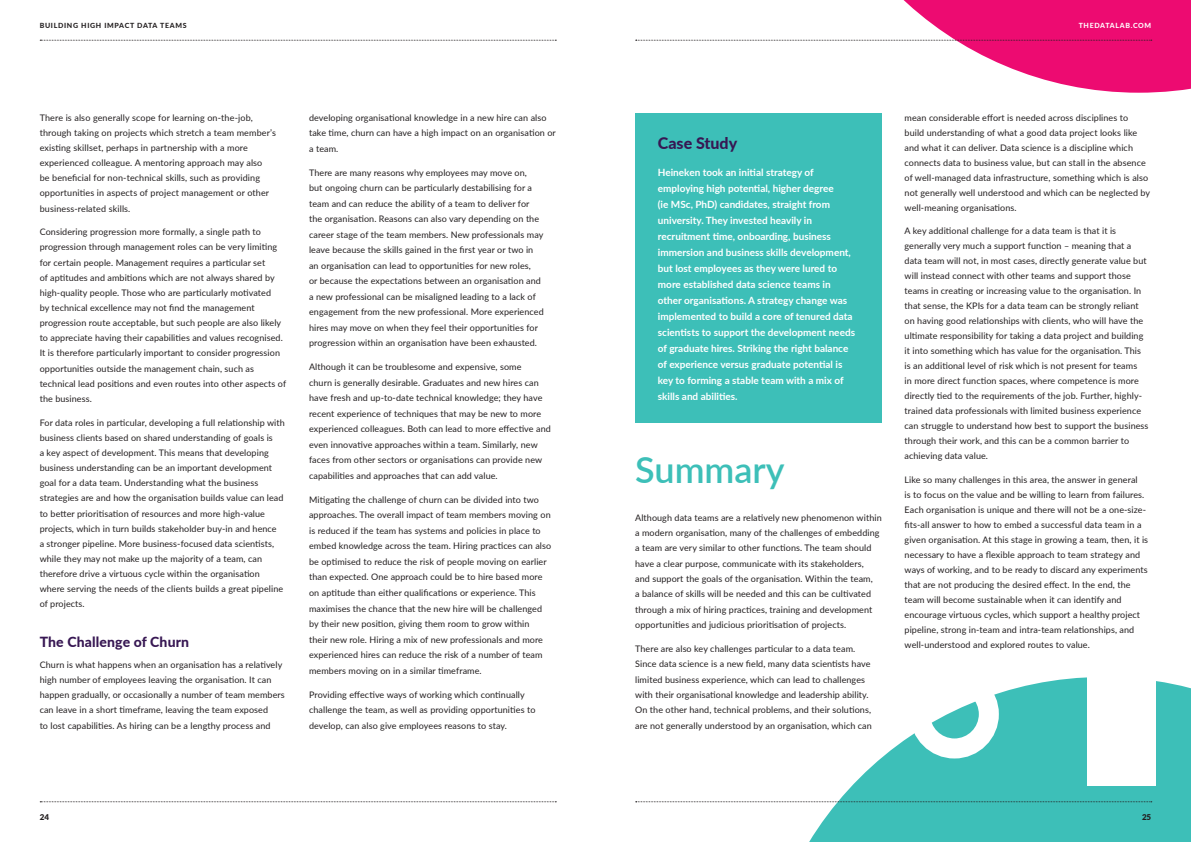
<style>
.page{position:relative;width:1191px;height:842px;background:#fff}
.page>*{position:absolute;margin:0;border:0;box-sizing:border-box;transform-origin:0 0}
.Large_Heading{font:600 36px "Lato";color:#3dbfb8}
.Case_Study_Heading{font:800 16px "Lato";color:#371753}
.Sub_Heading{font:800 14px "Lato";letter-spacing:.01em;color:#371753}
.Case_Study_Intro{font:700 10px/16px "Lato";color:#fff}
.Body_Copy{font:9px/15.2px "Lato";letter-spacing:.01em;color:#231f20}
.t1{font:900 8px "Lato";color:#231f20}
.t2{font:800 7px "Lato";letter-spacing:.1em;color:#231f20}
.t3{font:800 7px "Lato";letter-spacing:.1em;color:#fff}
</style>
<div class="page">
<svg style="left:758px;top:677px;width:433px;height:165px;fill:#3dbfb8"></svg>
<div style="left:1087px;top:668px;width:68px;height:118px;background:#fff"></div>
<div style="left:910px;top:670px;width:88px;height:88px;border:20px solid #fff;border-radius:50%"></div>
<svg style="left:40px;top:801px;width:516px;height:1px"></svg>
<svg style="left:40px;top:40px;width:516px;height:1px"></svg>
<svg style="left:635px;top:0;width:556px;height:93px"></svg>
<svg style="left:635px;top:801px;width:516px;height:1px"></svg>
<div style="left:635px;top:113px;width:247px;height:310px;background:#3dbfb8"></div>
<p class="t2" style="left:40px;top:21px;width:148px">BUILDING HIGH IMPACT DATA TEAMS</p>
<p class="Body_Copy" style="left:40px;top:109px;width:238px">There is also generally scope for learning on-the-job, through taking on projects which stretch a team member’s existing skillset, perhaps in partnership with a more experienced colleague. A mentoring approach may also<br>be beneficial for non-technical skills, such as providing opportunities in aspects of project management or other business-related skills.</p>
<p class="Body_Copy" style="left:40px;top:224px;width:248px">Considering progression more formally, a single path to progression through management roles can be very limiting for certain people. Management requires a particular set<br>of aptitudes and ambitions which are not always shared by high-quality people. Those who are particularly motivated<br>by technical excellence may not find the management progression route acceptable, but such people are also likely to appreciate having their capabilities and values recognised.<br>It is therefore particularly important to consider progression opportunities outside the management chain, such as technical lead positions and even routes into other aspects of the business.</p>
<p class="Body_Copy" style="left:40px;top:414px;width:247px">For data roles in particular, developing a full relationship with business clients based on shared understanding of goals is<br>a key aspect of development. This means that developing business understanding can be an important development goal for a data team. Understanding what the business strategies are and how the organisation builds value can lead to better prioritisation of resources and more high-value projects, which in turn builds stakeholder buy-in and hence<br>a stronger pipeline. More business-focused data scientists, while they may not make up the majority of a team, can therefore drive a virtuous cycle within the organisation where serving the needs of the clients builds a great pipeline of projects.</p>
<p class="Sub_Heading" style="left:40px;top:632px;width:151px">The Challenge of Churn</p>
<p class="Body_Copy" style="left:40px;top:657px;width:247px">Churn is what happens when an organisation has a relatively high number of employees leaving the organisation. It can happen gradually, or occasionally a number of team members can leave in a short timeframe, leaving the team exposed<br>to lost capabilities. As hiring can be a lengthy process and</p>
<p class="Body_Copy" style="left:309px;top:109px;width:248px;line-height:15.5px">developing organisational knowledge in a new hire can also take time, churn can have a high impact on an organisation or a team.</p>
<p class="Body_Copy" style="left:309px;top:164px;width:236px;line-height:15.5px">There are many reasons why employees may move on,<br>but ongoing churn can be particularly destabilising for a team and can reduce the ability of a team to deliver for the organisation. Reasons can also vary depending on the career stage of the team members. New professionals may leave because the skills gained in the first year or two in an organisation can lead to opportunities for new roles,<br>or because the expectations between an organisation and a new professional can be misaligned leading to a lack of engagement from the new professional. More experienced hires may move on when they feel their opportunities for progression within an organisation have been exhausted.</p>
<p class="Body_Copy" style="left:309px;top:359px;width:243px;line-height:15.5px">Although it can be troublesome and expensive, some<br>churn is generally desirable. Graduates and new hires can have fresh and up-to-date technical knowledge; they have recent experience of techniques that may be new to more experienced colleagues. Both can lead to more effective and even innovative approaches within a team. Similarly, new faces from other sectors or organisations can provide new capabilities and approaches that can add value.</p>
<p class="Body_Copy" style="left:309px;top:491px;width:244px;line-height:15.5px">Mitigating the challenge of churn can be divided into two approaches. The overall impact of team members moving on is reduced if the team has systems and policies in place to embed knowledge across the team. Hiring practices can also be optimised to reduce the risk of people moving on earlier than expected. One approach could be to hire based more on aptitude than either qualifications or experience. This maximises the chance that the new hire will be challenged by their new position, giving them room to grow within<br>their new role. Hiring a mix of new professionals and more experienced hires can reduce the risk of a number of team members moving on in a similar timeframe.</p>
<p class="Body_Copy" style="left:309px;top:686px;width:228px;line-height:15.5px">Providing effective ways of working which continually challenge the team, as well as providing opportunities to develop, can also give employees reasons to stay.</p>
<p class="t3" style="left:1078px;top:21px;width:74px">THEDATALAB.COM</p>
<p class="Case_Study_Heading" style="left:658px;top:131px;width:81px">Case Study</p>
<p class="Case_Study_Intro" style="left:658px;top:164px;width:199px">Heineken took an initial strategy of employing high potential, higher degree<br>(ie MSc, PhD) candidates, straight from university. They invested heavily in recruitment time, onboarding, business immersion and business skills development, but lost employees as they were lured to more established data science teams in other organisations. A strategy change was implemented to build a core of tenured data scientists to support the development needs of graduate hires. Striking the right balance of experience versus graduate potential is key to forming a stable team with a mix of skills and abilities.</p>
<p class="Large_Heading" style="left:635px;top:443px;width:151px">Summary</p>
<p class="Body_Copy" style="left:635px;top:509px;width:248px">Although data teams are a relatively new phenomenon within a modern organisation, many of the challenges of embedding a team are very similar to other functions. The team should have a clear purpose, communicate with its stakeholders,<br>and support the goals of the organisation. Within the team,<br>a balance of skills will be needed and this can be cultivated through a mix of hiring practices, training and development opportunities and judicious prioritisation of projects.</p>
<p class="Body_Copy" style="left:635px;top:640px;width:238px">There are also key challenges particular to a data team.<br>Since data science is a new field, many data scientists have limited business experience, which can lead to challenges with their organisational knowledge and leadership ability.<br>On the other hand, technical problems, and their solutions, are not generally understood by an organisation, which can</p>
<p class="Body_Copy" style="left:904px;top:109px;width:247px">mean considerable effort is needed across disciplines to<br>build understanding of what a good data project looks like and what it can deliver. Data science is a discipline which connects data to business value, but can stall in the absence of well-managed data infrastructure, something which is also not generally well understood and which can be neglected by well-meaning organisations.</p>
<p class="Body_Copy" style="left:904px;top:223px;width:245px">A key additional challenge for a data team is that it is generally very much a support function – meaning that a data team will not, in most cases, directly generate value but will instead connect with other teams and support those teams in creating or increasing value to the organisation. In that sense, the KPIs for a data team can be strongly reliant on having good relationships with clients, who will have the ultimate responsibility for taking a data project and building it into something which has value for the organisation. This is an additional level of risk which is not present for teams<br>in more direct function spaces, where competence is more directly tied to the requirements of the job. Further, highly&shy;trained data professionals with limited business experience can struggle to understand how best to support the business through their work, and this can be a common barrier to achieving data value.</p>
<p class="Body_Copy" style="left:904px;top:471px;width:245px">Like so many challenges in this area, the answer in general<br>is to focus on the value and be willing to learn from failures.<br>Each organisation is unique and there will not be a one-size&shy;fits-all answer to how to embed a successful data team in a given organisation. At this stage in growing a team, then, it is necessary to have a flexible approach to team strategy and ways of working, and to be ready to discard any experiments that are not producing the desired effect. In the end, the team will become sustainable when it can identify and encourage virtuous cycles, which support a healthy project pipeline, strong in-team and intra-team relationships, and well-understood and explored routes to value.</p>
<p class="t1" style="left:40px;top:811px;width:11px">24</p>
<p class="t1" style="left:1142px;top:811px;width:11px">25</p>
</div>
